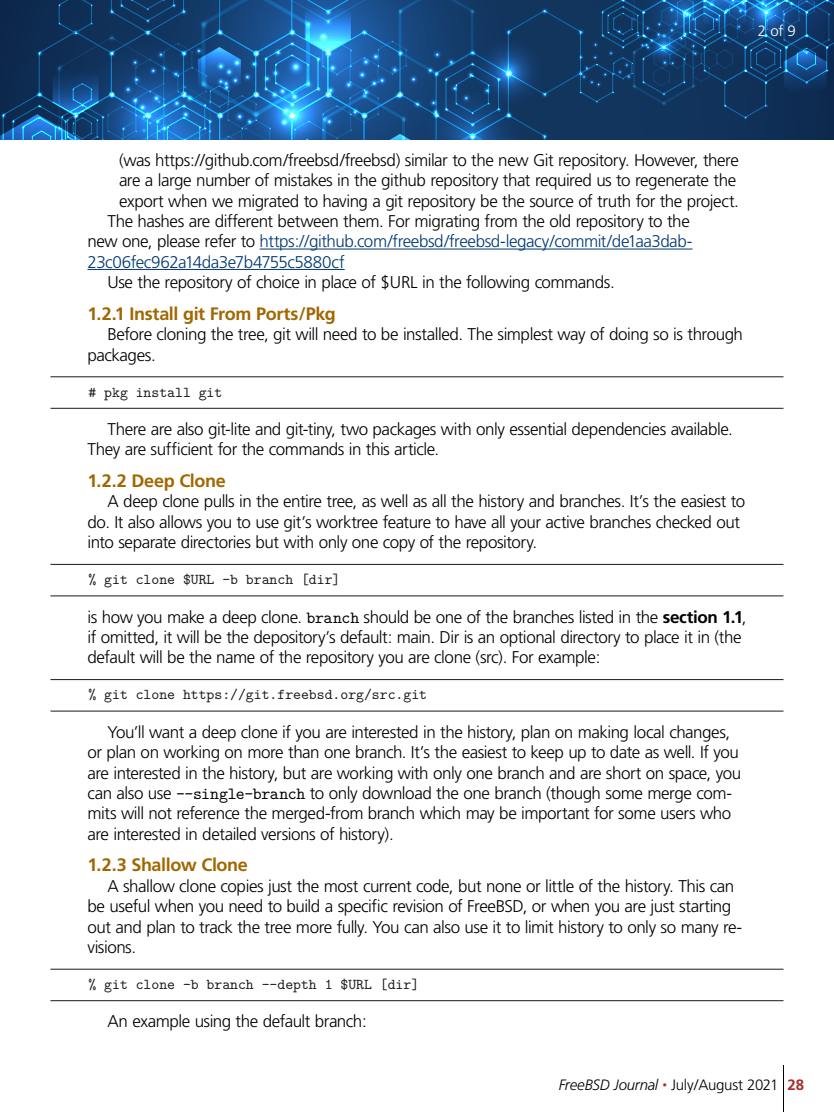
<style>
.page{position:relative;width:834px;height:1112px;background:#fff}
.page>*{position:absolute;margin:0;border:0;box-sizing:border-box;transform-origin:0 0}
.b_head{font:700 18px "Frutiger";letter-spacing:-.02em;color:#a16700}
.body_copy{font:300 17px/20.4px "Frutiger";letter-spacing:-.03em;color:#000}
.t1{font:15px "LM Mono 10";color:#1a1a1a}
.t2{font:300 15px "Frutiger";letter-spacing:-.02em;color:#000}
.t3{font:300 15px "Frutiger";color:#fff}
.s1{color:#013972}
.s2{font-family:"LM Mono 10";font-weight:400}
.s3{font-weight:700}
.s4{font-style:italic}
.s5{font-style:italic;font-size:9px;color:#ac2b28}
.s6{font-weight:700;color:#ac2b28}
</style>
<div class="page">
<hr style="left:783px;top:1065px;width:1px;height:47px;background:#000">
<svg style="left:0;top:0;width:834px;height:140px;background:#174c82"></svg>
<hr style="left:260px;top:249px;width:433px;height:1px;background:#013972">
<hr style="left:88px;top:269px;width:257px;height:1px;background:#013972">
<hr style="left:50px;top:377px;width:734px;height:1px;background:#1a1a1a">
<hr style="left:50px;top:408px;width:734px;height:1px;background:#1a1a1a">
<hr style="left:50px;top:564px;width:734px;height:1px;background:#1a1a1a">
<hr style="left:50px;top:596px;width:734px;height:1px;background:#1a1a1a">
<hr style="left:50px;top:679px;width:734px;height:1px;background:#1a1a1a">
<hr style="left:50px;top:711px;width:734px;height:1px;background:#1a1a1a">
<hr style="left:50px;top:969px;width:734px;height:1px;background:#1a1a1a">
<hr style="left:50px;top:1000px;width:734px;height:1px;background:#1a1a1a">
<p class="t3" style="left:758px;top:22px;width:40px">2 of 9</p>
<p class="body_copy" style="left:119px;top:150px;width:621px">(was https://github.com/freebsd/freebsd) similar to the new Git repository. However, there are a large number of mistakes in the github repository that required us to regenerate the export when we migrated to having a git repository be the source of truth for the project.</p>
<p class="body_copy" style="left:88px;top:211px;width:607px;text-indent:20px">The hashes are different between them. For migrating from the old repository to the new one, please refer to <span class="s1">https://github.com/freebsd/freebsd-legacy/commit/de1aa3dab-<br>23c06fec962a14da3e7b4755c5880cf</span></p>
<p class="body_copy" style="left:108px;top:272px;width:509px">Use the repository of choice in place of $URL in the following commands.</p>
<p class="b_head" style="left:88px;top:303px;width:250px">1.2.1 Install git From Ports/Pkg</p>
<p class="body_copy" style="left:88px;top:324px;width:657px;text-indent:20px">Before cloning the tree, git will need to be installed. The simplest way of doing so is through packages.</p>
<p class="t1" style="left:88px;top:381px;width:135px"># pkg install git</p>
<p class="body_copy" style="left:88px;top:419px;width:647px;text-indent:20px">There are also git-lite and git-tiny, two packages with only essential dependencies available.<br>They are sufficient for the commands in this article.</p>
<p class="b_head" style="left:88px;top:470px;width:140px">1.2.2 Deep Clone</p>
<p class="body_copy" style="left:88px;top:492px;width:659px;text-indent:20px">A deep clone pulls in the entire tree, as well as all the history and branches. It’s the easiest to do. It also allows you to use git’s worktree feature to have all your active branches checked out into separate directories but with only one copy of the repository.</p>
<p class="t1" style="left:88px;top:569px;width:253px">% git clone $URL -b branch [dir]</p>
<p class="body_copy" style="left:88px;top:607px;width:660px">is how you make a deep clone. <span class="s2">branch</span> should be one of the branches listed in the <span class="s3">section 1.1</span>, if omitted, it will be the depository’s default: main. Dir is an optional directory to place it in (the default will be the name of the repository you are clone (src). For example:</p>
<p class="t1" style="left:88px;top:684px;width:340px">% git clone https://git.freebsd.org/src.git</p>
<p class="body_copy" style="left:88px;top:722px;width:655px;text-indent:20px">You’ll want a deep clone if you are interested in the history, plan on making local changes, or plan on working on more than one branch. It’s the easiest to keep up to date as well. If you are interested in the history, but are working with only one branch and are short on space, you can also use <span class="s2">--single-branch</span> to only download the one branch (though some merge com&shy;mits will not reference the merged-from branch which may be important for some users who are interested in detailed versions of history).</p>
<p class="b_head" style="left:88px;top:855px;width:162px">1.2.3 Shallow Clone</p>
<p class="body_copy" style="left:88px;top:876px;width:656px;text-indent:20px">A shallow clone copies just the most current code, but none or little of the history. This can be useful when you need to build a specific revision of FreeBSD, or when you are just starting out and plan to track the tree more fully. You can also use it to limit history to only so many re&shy;visions.</p>
<p class="t1" style="left:88px;top:974px;width:332px">% git clone -b branch --depth 1 $URL [dir]</p>
<p class="body_copy" style="left:108px;top:1012px;width:261px">An example using the default branch:</p>
<p class="t2" style="left:559px;top:1077px;width:247px"><span class="s4">FreeBSD Journal</span> <span class="s5">•</span> July/August 2021 <span class="s6">28</span></p>
</div>
